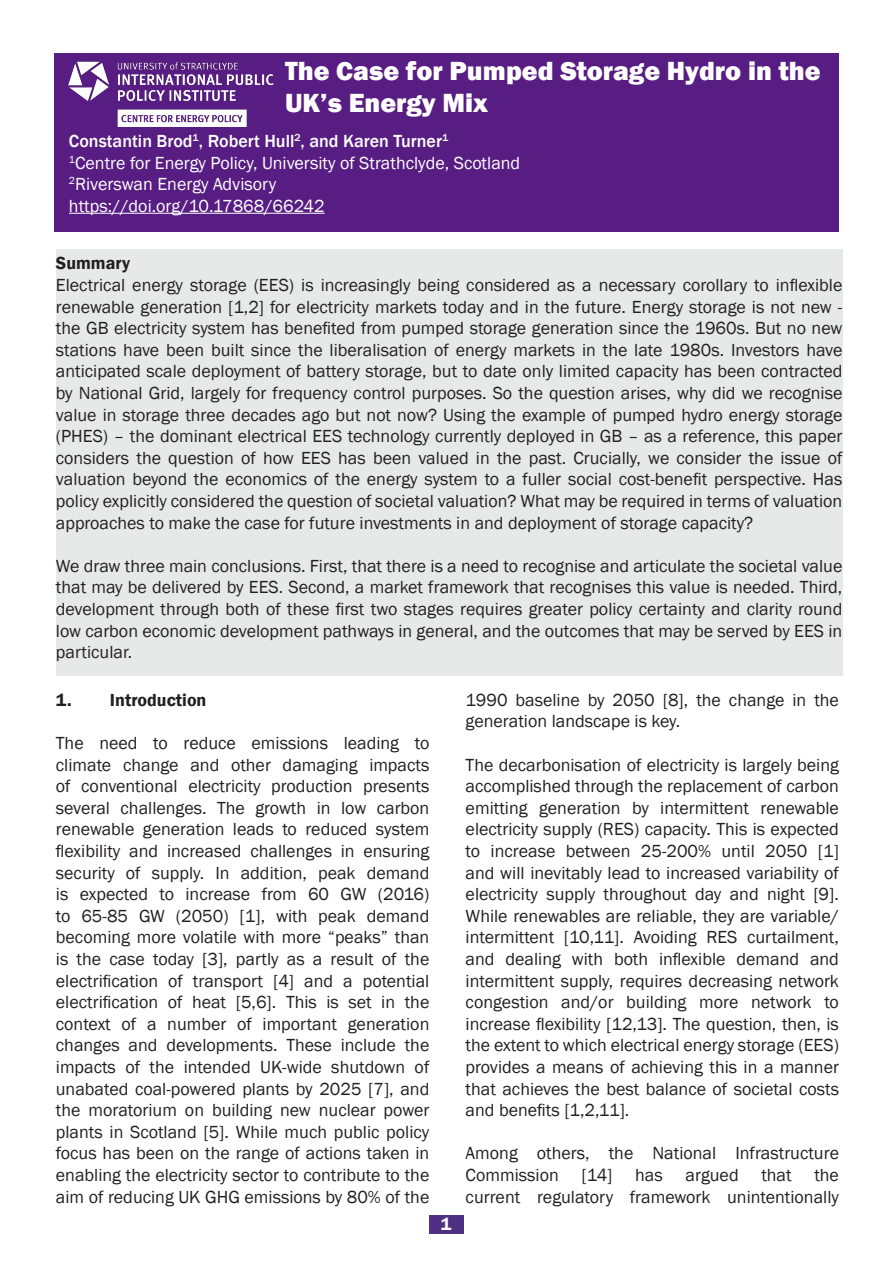
<style>
.page{position:relative;width:893px;height:1263px;background:#fff}
.page>*{position:absolute;margin:0;border:0;box-sizing:border-box;transform-origin:0 0}
.t1{font:800 27px/32.4px "Franklin Gothic";color:#fff}
.t2{font:18px/21.6px "Franklin Gothic";color:#231f20;text-align:justify}
.t3{font:18px "Franklin Gothic";color:#fff}
.t4{font:500 18px "Franklin Gothic";color:#fff}
.t5{font:600 18px "Franklin Gothic";color:#231f20}
.t6{font:600 18px "Franklin Gothic";color:#fff}
</style>
<div class="page">
<div style="left:56px;top:249px;width:786px;height:427px;background:#e7e8e8"></div>
<div style="left:54px;top:54px;width:785px;height:178px;background:#581d83"></div>
<hr style="left:69px;top:213px;width:256px;height:1px;background:#fff">
<img style="left:68px;top:61px;width:205px;height:65px">
<div style="left:429px;top:1215px;width:35px;height:18px;background:#4f3083"></div>
<p class="t1" style="left:285px;top:55px;width:537px">The Case for Pumped Storage Hydro in the<br>UK’s Energy Mix</p>
<p class="t4" style="left:69px;top:130px;width:381px">Constantin Brod<sup>1</sup>, Robert Hull<sup>2</sup>, and Karen Turner<sup>1</sup></p>
<p class="t3" style="left:69px;top:152px;width:453px"><sup>1</sup>Centre for Energy Policy, University of Strathclyde, Scotland</p>
<p class="t3" style="left:69px;top:173px;width:209px"><sup>2</sup>Riverswan Energy Advisory</p>
<p class="t3" style="left:69px;top:195px;width:257px">https://doi.org/10.17868/66242</p>
<p class="t5" style="left:56px;top:252px;width:76px">Summary</p>
<p class="t2" style="left:56px;top:275px;width:788px">Electrical energy storage (EES) is increasingly being considered as a necessary corollary to inflexible renewable generation [1,2] for electricity markets today and in the future. Energy storage is not new - the GB electricity system has benefited from pumped storage generation since the 1960s. But no new stations have been built since the liberalisation of energy markets in the late 1980s. Investors have anticipated scale deployment of battery storage, but to date only limited capacity has been contracted by National Grid, largely for frequency control purposes. So the question arises, why did we recognise value in storage three decades ago but not now? Using the example of pumped hydro energy storage (PHES) – the dominant electrical EES technology currently deployed in GB – as a reference, this paper considers the question of how EES has been valued in the past. Crucially, we consider the issue of valuation beyond the economics of the energy system to a fuller social cost-benefit perspective. Has policy explicitly considered the question of societal valuation? What may be required in terms of valuation approaches to make the case for future investments in and deployment of storage capacity?</p>
<p class="t2" style="left:56px;top:555px;width:788px">We draw three main conclusions. First, that there is a need to recognise and articulate the societal value that may be delivered by EES. Second, a market framework that recognises this value is needed. Third, development through both of these first two stages requires greater policy certainty and clarity round low carbon economic development pathways in general, and the outcomes that may be served by EES in particular.</p>
<p class="t5" style="left:56px;top:689px;width:152px">1. Introduction</p>
<p class="t2" style="left:56px;top:732px;width:375px">The need to reduce emissions leading to climate change and other damaging impacts of conventional electricity production presents several challenges. The growth in low carbon renewable generation leads to reduced system flexibility and increased challenges in ensuring security of supply. In addition, peak demand is expected to increase from 60 GW (2016) to 65-85 GW (2050) [1], with peak demand becoming more volatile with more “peaks” than is the case today [3], partly as a result of the electrification of transport [4] and a potential electrification of heat [5,6]. This is set in the context of a number of important generation changes and developments. These include the impacts of the intended UK-wide shutdown of unabated coal-powered plants by 2025 [7], and the moratorium on building new nuclear power plants in Scotland [5]. While much public policy focus has been on the range of actions taken in enabling the electricity sector to contribute to the aim of reducing UK GHG emissions by 80% of the</p>
<p class="t6" style="left:441px;top:1212px;width:12px">1</p>
<p class="t2" style="left:466px;top:689px;width:375px">1990 baseline by 2050 [8], the change in the generation landscape is key.</p>
<p class="t2" style="left:466px;top:754px;width:375px">The decarbonisation of electricity is largely being accomplished through the replacement of carbon emitting generation by intermittent renewable electricity supply (RES) capacity. This is expected to increase between 25-200% until 2050 [1] and will inevitably lead to increased variability of electricity supply throughout day and night [9].<br>While renewables are reliable, they are variable/ intermittent [10,11]. Avoiding RES curtailment, and dealing with both inflexible demand and intermittent supply, requires decreasing network congestion and/or building more network to increase flexibility [12,13]. The question, then, is the extent to which electrical energy storage (EES) provides a means of achieving this in a manner that achieves the best balance of societal costs and benefits [1,2,11].</p>
<p class="t2" style="left:466px;top:1143px;width:375px">Among others, the National Infrastructure<br>Commission</p>
<p class="t2" style="left:581px;top:1164px;width:33px">[14]</p>
<p class="t2" style="left:635px;top:1164px;width:29px">has</p>
<p class="t2" style="left:685px;top:1164px;width:55px">argued</p>
<p class="t2" style="left:761px;top:1164px;width:32px">that</p>
<p class="t2" style="left:466px;top:1164px;width:375px;text-align:right">the<br>current regulatory framework unintentionally</p>
</div>
